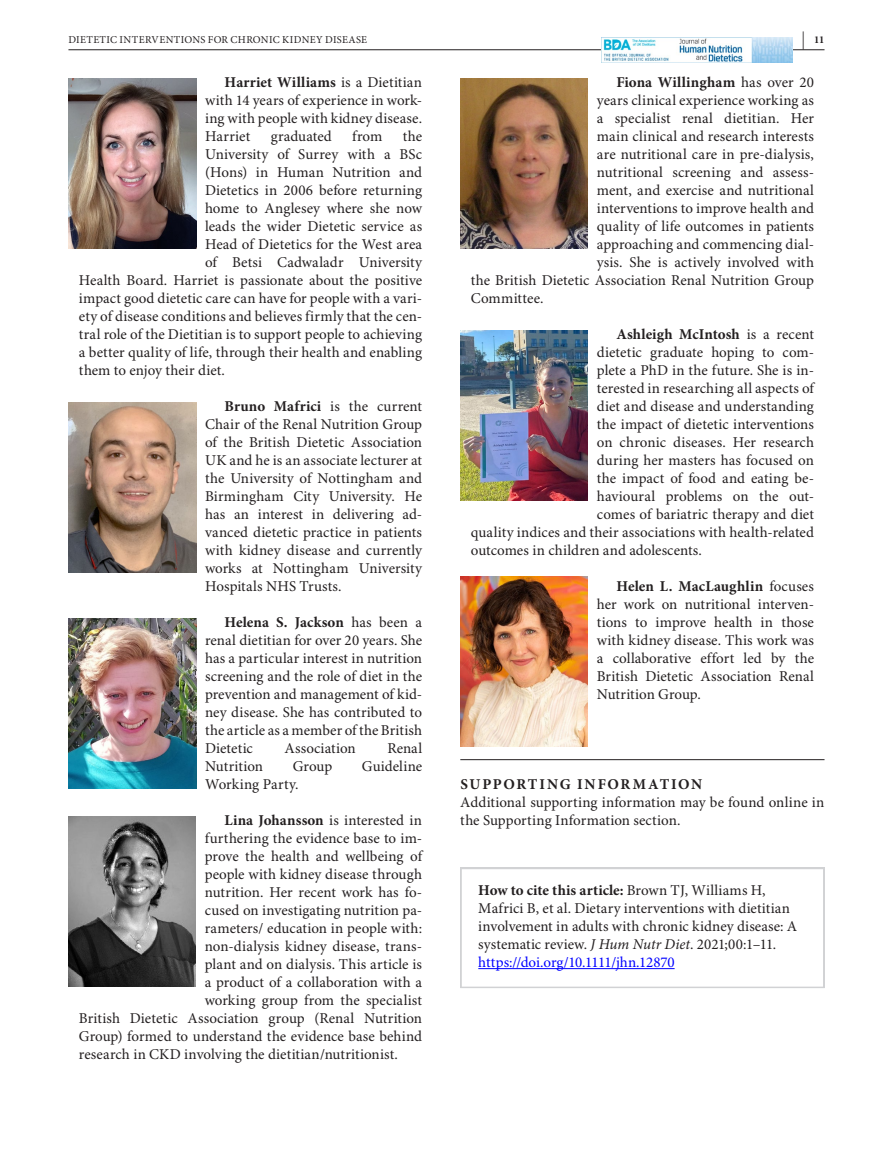
<style>
.page{position:relative;width:893px;height:1174px;background:#fff}
.page>*{position:absolute;margin:0;border:0;box-sizing:border-box;transform-origin:0 0}
.t1{font:15px/18px "Minion Pro";letter-spacing:.005em;color:#231f20;text-align:justify}
.t2{font:700 15px "Minion Pro";letter-spacing:.005em;color:#231f20}
.t3{font:700 15px "Minion Pro";letter-spacing:.11em;color:#231f20}
.t4{font:10.5px "Minion Pro";letter-spacing:.03em;color:#231f20}
.t5{font:700 10.5px "Minion Pro";color:#231f20}
.s1{font-size:18px}
.s2{font-weight:700}
.s3{font-weight:400}
.s4{font-style:italic}
.s5{color:#00f}
</style>
<div class="page">
<hr style="left:68px;top:49px;width:756px;height:1px;background:#231f20">
<img style="left:601px;top:37px;width:191px;height:25px">
<hr style="left:460px;top:759px;width:364px;height:1px;background:#231f20">
<div style="left:460px;top:867px;width:364px;height:120px;background:#d1d2d4"></div>
<div style="left:462px;top:869px;width:361px;height:120px;background:#fff"></div>
<hr style="left:460px;top:986px;width:364px;height:2px;background:#d1d2d4">
<hr style="left:478px;top:968px;width:197px;height:1px;background:#00f">
<img style="left:68px;top:78px;width:128px;height:170px">
<img style="left:68px;top:402px;width:128px;height:170px">
<img style="left:68px;top:618px;width:128px;height:170px">
<img style="left:68px;top:816px;width:128px;height:170px">
<img style="left:460px;top:78px;width:128px;height:170px">
<img style="left:460px;top:330px;width:128px;height:170px">
<img style="left:460px;top:576px;width:128px;height:170px">
<p class="t4" style="left:69px;top:33px;width:300px">DIETETIC INTERVENTIONS FOR CHRONIC KIDNEY DISEASE</p>
<p class="t5" style="left:802px;top:33px;width:24px"><span class="s1">|</span> 11</p>
<p class="t1" style="left:205px;top:74px;width:219px;text-indent:20px"><span class="s2">Harriet Williams</span> is a Dietitian with 14 years of experience in work&shy;ing with people with kidney disease.<br>Harriet</p>
<p class="t2" style="left:616px;top:73px;width:199px">Fiona Willingham <span class="s3">has over 20</span></p>
<p class="t1" style="left:597px;top:92px;width:219px">years clinical experience working as</p>
<p class="t1" style="left:597px;top:110px;width:219px">a specialist renal dietitian. Her</p>
<p class="t1" style="left:597px;top:128px;width:219px">main clinical and research interests</p>
<p class="t1" style="left:597px;top:146px;width:219px">are nutritional care in pre-dialysis,</p>
<p class="t1" style="left:597px;top:164px;width:219px">nutritional screening and assess-</p>
<p class="t1" style="left:597px;top:182px;width:219px">ment, and exercise and nutritional</p>
<p class="t1" style="left:597px;top:200px;width:219px">interventions to improve health and</p>
<p class="t1" style="left:597px;top:218px;width:219px">quality of life outcomes in patients</p>
<p class="t1" style="left:597px;top:236px;width:219px">approaching and commencing dial-</p>
<p class="t1" style="left:597px;top:254px;width:219px">ysis. She is actively involved with</p>
<p class="t1" style="left:471px;top:272px;width:345px">the British Dietetic Association Renal Nutrition Group</p>
<p class="t1" style="left:471px;top:290px;width:74px">Committee.</p>
<p class="t2" style="left:616px;top:325px;width:199px">Ashleigh McIntosh <span class="s3">is a recent</span></p>
<p class="t1" style="left:597px;top:344px;width:219px">dietetic graduate hoping to com-</p>
<p class="t1" style="left:597px;top:362px;width:219px">plete a PhD in the future. She is in-</p>
<p class="t1" style="left:597px;top:380px;width:219px">terested in researching all aspects of</p>
<p class="t1" style="left:597px;top:398px;width:219px">diet and disease and understanding</p>
<p class="t1" style="left:597px;top:416px;width:219px">the impact of dietetic interventions</p>
<p class="t1" style="left:597px;top:434px;width:219px">on chronic diseases. Her research</p>
<p class="t1" style="left:597px;top:452px;width:219px">during her masters has focused on</p>
<p class="t1" style="left:597px;top:470px;width:219px">the impact of food and eating be-</p>
<p class="t1" style="left:597px;top:488px;width:219px">havioural problems on the out-</p>
<p class="t1" style="left:597px;top:506px;width:219px">comes of bariatric therapy and diet</p>
<p class="t1" style="left:471px;top:524px;width:345px">quality indices and their associations with health-related</p>
<p class="t1" style="left:471px;top:542px;width:233px">outcomes in children and adolescents.</p>
<p class="t1" style="left:597px;top:578px;width:219px;text-indent:20px"><span class="s2">Helen L. MacLaughlin</span> focuses her work on nutritional interven&shy;tions to improve health in those with kidney disease. This work was a collaborative effort led by the British Dietetic Association Renal Nutrition Group.</p>
<p class="t1" style="left:271px;top:128px;width:63px">graduated</p>
<p class="t1" style="left:352px;top:128px;width:32px">from</p>
<p class="t1" style="left:403px;top:128px;width:21px">the</p>
<p class="t1" style="left:205px;top:146px;width:219px">University of Surrey with a BSc</p>
<p class="t1" style="left:205px;top:164px;width:219px">(Hons) in Human Nutrition and</p>
<p class="t1" style="left:205px;top:182px;width:219px">Dietetics in 2006 before returning</p>
<p class="t1" style="left:205px;top:200px;width:219px">home to Anglesey where she now</p>
<p class="t1" style="left:205px;top:218px;width:219px">leads the wider Dietetic service as</p>
<p class="t1" style="left:205px;top:236px;width:219px">Head of Dietetics for the West area</p>
<p class="t1" style="left:205px;top:254px;width:219px">of Betsi Cadwaladr University</p>
<p class="t1" style="left:79px;top:272px;width:345px">Health Board. Harriet is passionate about the positive</p>
<p class="t1" style="left:79px;top:290px;width:345px">impact good dietetic care can have for people with a vari-</p>
<p class="t1" style="left:79px;top:308px;width:345px">ety of disease conditions and believes firmly that the cen-</p>
<p class="t1" style="left:79px;top:326px;width:345px">tral role of the Dietitian is to support people to achieving</p>
<p class="t1" style="left:79px;top:344px;width:345px">a better quality of life, through their health and enabling</p>
<p class="t1" style="left:79px;top:362px;width:148px">them to enjoy their diet.</p>
<p class="t1" style="left:205px;top:398px;width:219px;text-indent:20px"><span class="s2">Bruno Mafrici</span> is the current Chair of the Renal Nutrition Group of the British Dietetic Association UK and he is an associate lecturer at the University of Nottingham and Birmingham City University. He has an interest in delivering ad&shy;vanced dietetic practice in patients with kidney disease and currently works at Nottingham University Hospitals NHS Trusts.</p>
<p class="t1" style="left:205px;top:614px;width:219px;text-indent:20px"><span class="s2">Helena S. Jackson</span> has been a renal dietitian for over 20 years. She has a particular interest in nutrition screening and the role of diet in the prevention and management of kid&shy;ney disease. She has contributed to the article as a member of the British Dietetic</p>
<p class="t1" style="left:284px;top:740px;width:73px">Association</p>
<p class="t1" style="left:387px;top:740px;width:36px">Renal</p>
<p class="t1" style="left:205px;top:758px;width:60px">Nutrition</p>
<p class="t1" style="left:293px;top:758px;width:41px">Group</p>
<p class="t1" style="left:362px;top:758px;width:62px">Guideline</p>
<p class="t1" style="left:205px;top:776px;width:95px">Working Party.</p>
<p class="t1" style="left:225px;top:812px;width:199px"><span class="s2">Lina Johansson</span> is interested in</p>
<p class="t1" style="left:205px;top:830px;width:219px">furthering the evidence base to im-</p>
<p class="t1" style="left:205px;top:848px;width:219px">prove the health and wellbeing of</p>
<p class="t1" style="left:205px;top:866px;width:219px">people with kidney disease through</p>
<p class="t1" style="left:205px;top:884px;width:219px">nutrition. Her recent work has fo-</p>
<p class="t1" style="left:205px;top:902px;width:219px">cused on investigating nutrition pa-</p>
<p class="t1" style="left:205px;top:920px;width:219px">rameters/ education in people with:</p>
<p class="t1" style="left:205px;top:938px;width:219px">non-dialysis kidney disease, trans-</p>
<p class="t1" style="left:205px;top:956px;width:219px">plant and on dialysis. This article is</p>
<p class="t1" style="left:205px;top:974px;width:219px">a product of a collaboration with a</p>
<p class="t1" style="left:205px;top:992px;width:219px">working group from the specialist</p>
<p class="t1" style="left:79px;top:1010px;width:345px">British Dietetic Association group (Renal Nutrition</p>
<p class="t1" style="left:79px;top:1028px;width:345px">Group) formed to understand the evidence base behind</p>
<p class="t1" style="left:79px;top:1046px;width:321px">research in CKD involving the dietitian/nutritionist.</p>
<p class="t3" style="left:460px;top:775px;width:243px">SUPPORTING INFORMATION</p>
<p class="t1" style="left:460px;top:794px;width:366px">Additional supporting information may be found online in the Supporting Information section.</p>
<p class="t1" style="left:478px;top:882px;width:320px;text-align:left"><span class="s2">How to cite this article:</span> Brown TJ, Williams H, Mafrici B, et al. Dietary interventions with dietitian involvement in adults with chronic kidney disease: A systematic review. <span class="s4">J Hum Nutr Diet</span>. 2021;00:1–11. <span class="s5">https://doi.org/10.1111/jhn.12870</span></p>
</div>
